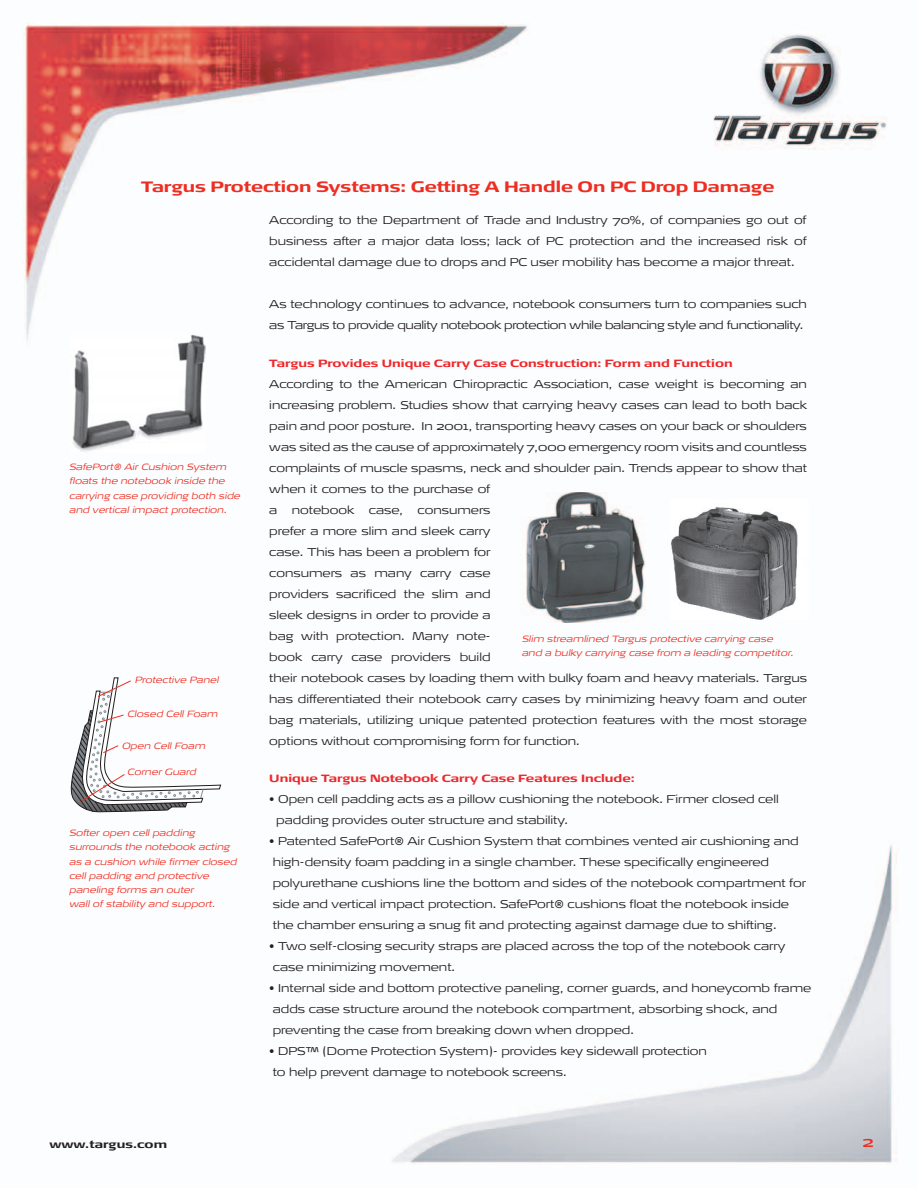
<style>
.page{position:relative;width:918px;height:1188px;background:#fff}
.page>*{position:absolute;margin:0;border:0;box-sizing:border-box;transform-origin:0 0}
.t1{font:700 15px "Signa Ext";letter-spacing:-.005em;color:#ee2e22}
.t2{font:15px "Signa Ext";color:#ee2e22}
.t3{font:300 11.25px/21px "Signa Ext";color:#231f20}
.t4{font:300 11.25px/21px "Signa Ext";letter-spacing:-.025em;color:#231f20}
.t5{font:700 10.5px "Signa Ext";color:#ec2a2d}
.t6{font:700 10.5px "Signa Ext";letter-spacing:.01em;color:#231f20}
.t7{font:italic 300 9px/14.2px "Signa Ext";letter-spacing:.01em;color:#ee2e22}
</style>
<div class="page">
<img style="left:23px;top:23px;width:874px;height:1141px">
<img style="left:671px;top:499px;width:137px;height:120px">
<img style="left:509px;top:492px;width:154px;height:131px">
<img style="left:70px;top:333px;width:136px;height:119px">
<svg style="left:69px;top:677px;width:152px;height:136px"></svg>
<h1 class="t1" style="left:141px;top:177px;width:635px">Targus Protection Systems: Getting A Handle On PC Drop Damage</h1>
<p class="t7" style="left:69px;top:460px;width:173px">SafePort® Air Cushion System floats the notebook inside the carrying case providing both side and vertical impact protection.</p>
<p class="t7" style="left:135px;top:673px;width:85px">Protective Panel</p>
<p class="t7" style="left:127px;top:707px;width:92px">Closed Cell Foam</p>
<p class="t7" style="left:122px;top:739px;width:85px">Open Cell Foam</p>
<p class="t7" style="left:127px;top:765px;width:70px">Corner Guard</p>
<p class="t7" style="left:69px;top:826px;width:169px">Softer open cell padding surrounds the notebook acting as a cushion while firmer closed cell padding and protective paneling forms an outer<br>wall of stability and support.</p>
<p class="t3" style="left:269px;top:210px;width:539px;text-align:justify">According to the Department of Trade and Industry 70%, of companies go out of business after a major data loss; lack of PC protection and the increased risk of accidental damage due to drops and PC user mobility has become a major threat.</p>
<p class="t4" style="left:269px;top:294px;width:539px">As technology continues to advance, notebook consumers turn to companies such as Targus to provide quality notebook protection while balancing style and functionality.</p>
<p class="t5" style="left:269px;top:357px;width:465px">Targus Provides Unique Carry Case Construction: Form and Function</p>
<p class="t3" style="left:269px;top:374px;width:539px">According to the American Chiropractic Association, case weight is becoming an increasing problem. Studies show that carrying heavy cases can lead to both back pain and poor posture. In 2001, transporting heavy cases on your back or shoulders was sited as the cause of approximately 7,000 emergency room visits and countless complaints of muscle spasms, neck and shoulder pain. Trends appear to show that when it comes to the purchase of<br>a</p>
<p class="t3" style="left:292px;top:500px;width:64px">notebook</p>
<p class="t3" style="left:369px;top:500px;width:36px">case,</p>
<p class="t3" style="left:269px;top:500px;width:539px;text-indent:148px">consumers<br>prefer a more slim and sleek carry<br>case. This has been a problem for<br>consumers as many carry case<br>providers sacrificed the slim and<br>sleek designs in order to provide a<br>bag with protection. Many note-<br>book carry case providers build<br>their notebook cases by loading them with bulky foam and heavy materials. Targus has differentiated their notebook carry cases by minimizing heavy foam and outer bag materials, utilizing unique patented protection features with the most storage options without compromising form for function.</p>
<p class="t5" style="left:269px;top:772px;width:367px">Unique Targus Notebook Carry Case Features Include:</p>
<p class="t3" style="left:276px;top:789px;width:504px;text-indent:-7px">• Open cell padding acts as a pillow cushioning the notebook. Firmer closed cell padding provides outer structure and stability.</p>
<p class="t3" style="left:273px;top:831px;width:535px;text-indent:-3px">• Patented SafePort® Air Cushion System that combines vented air cushioning and high-density foam padding in a single chamber. These specifically engineered polyurethane cushions line the bottom and sides of the notebook compartment for side and vertical impact protection. SafePort® cushions float the notebook inside the chamber ensuring a snug fit and protecting against damage due to shifting.</p>
<p class="t3" style="left:273px;top:936px;width:514px;text-indent:-3px">• Two self-closing security straps are placed across the top of the notebook carry case minimizing movement.</p>
<p class="t3" style="left:273px;top:978px;width:540px;text-indent:-3px">• Internal side and bottom protective paneling, corner guards, and honeycomb frame adds case structure around the notebook compartment, absorbing shock, and preventing the case from breaking down when dropped.</p>
<p class="t3" style="left:273px;top:1041px;width:436px;text-indent:-3px">• DPS™ (Dome Protection System)- provides key sidewall protection to help prevent damage to notebook screens.</p>
<p class="t7" style="left:522px;top:631px;width:273px">Slim streamlined Targus protective carrying case and a bulky carrying case from a leading competitor.</p>
<p class="t6" style="left:49px;top:1138px;width:119px">www.targus.com</p>
<h1 class="t2" style="left:862px;top:1133px;width:13px">2</h1>
</div>
